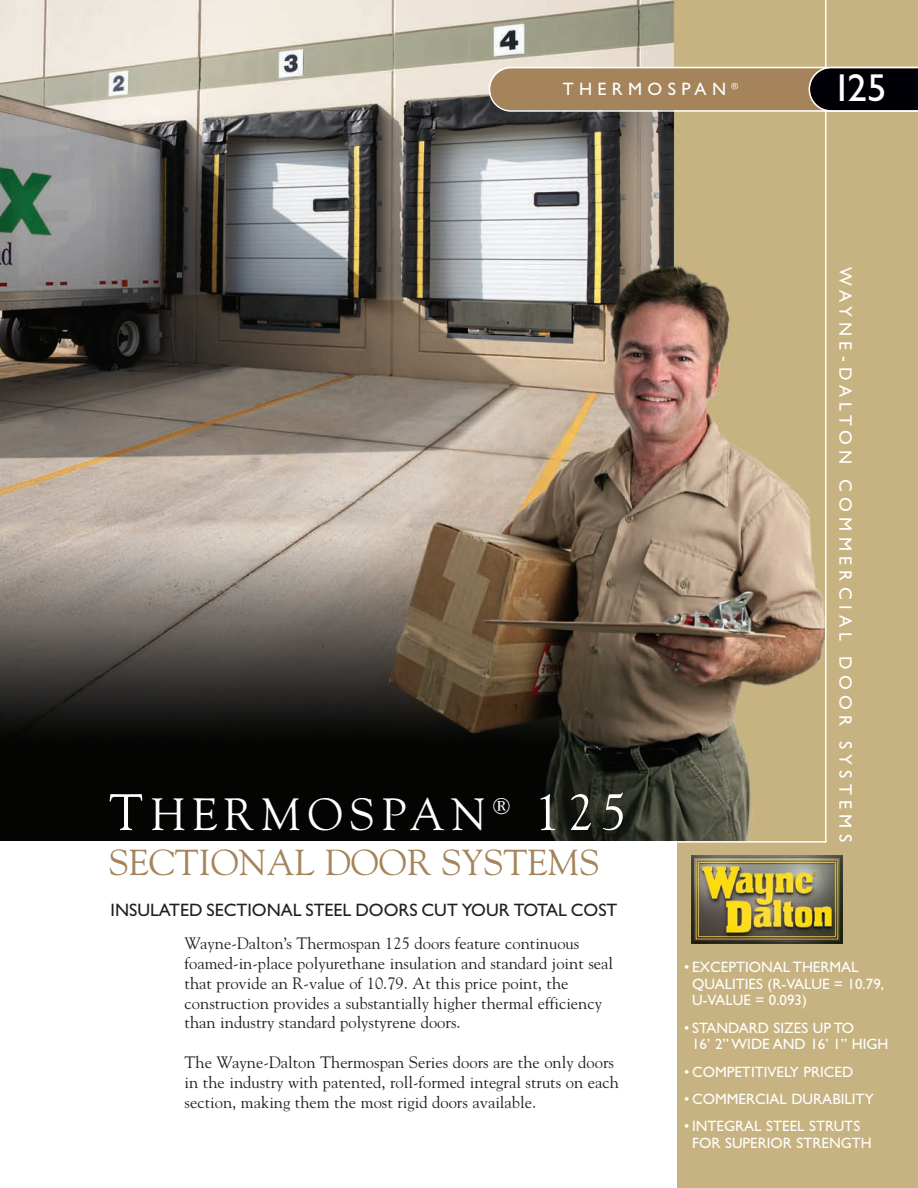
<style>
.page{position:relative;width:918px;height:1188px;background:#fff}
.page>*{position:absolute;margin:0;border:0;box-sizing:border-box;transform-origin:0 0}
.t1{font:51px "Goudy";color:#fff}
.t2{font:45px "Goudy";letter-spacing:.15em;color:#fff}
.t3{font:39px "Gill Sans";color:#fff}
.t4{font:36px "Goudy";color:#a5845b}
.t5{font:18px "Gill Sans";letter-spacing:.3em;color:#fff}
.t6{font:18px "Gill Sans";color:#231f20}
.t7{font:16.5px/19.8px "Goudy";color:#231f20}
.t8{font:15px/16.5px "Gill Sans";color:#fff}
.s1{font-size:51px}
</style>
<div class="page">
<img style="left:0;top:0;width:918px;height:1188px">
<div style="left:0;top:842px;width:676px;height:346px;background:#fff"></div>
<hr style="left:0;top:841px;width:826px;height:2px;background:#fff">
<hr style="left:825px;top:0;width:2px;height:842px;background:#fff">
<svg style="left:489px;top:67px;width:429px;height:45px;background:#866f54"></svg>
<img style="left:691px;top:855px;width:151px;height:88px">
<p class="t5" style="left:563px;top:78px;width:177px">THERMOSPAN <sup>®</sup></p>
<h2 class="t2" style="left:109px;top:788px;width:402px"><span class="s1">T</span>HERMOSPAN<sup>®</sup></h2>
<h1 class="t1" style="left:535px;top:783px;width:93px">125</h1>
<h3 class="t4" style="left:109px;top:842px;width:492px">SECTIONAL DOOR SYSTEMS</h3>
<h3 class="t3" style="left:832px;top:65px;width:56px">125</h3>
<p class="t5" style="left:856px;top:267px;width:576px;rotate:90deg">WAYNE-DALTON COMMERCIAL DOOR SYSTEMS</p>
<p class="t6" style="left:111px;top:899px;width:508px">INSULATED SECTIONAL STEEL DOORS CUT YOUR TOTAL COST</p>
<p class="t7" style="left:185px;top:934px;width:430px">Wayne-Dalton’s Thermospan 125 doors feature continuous foamed-in-place polyurethane insulation and standard joint seal that provide an R-value of 10.79. At this price point, the construction provides a substantially higher thermal efficiency than industry standard polystyrene doors.</p>
<p class="t7" style="left:185px;top:1052px;width:436px">The Wayne-Dalton Thermospan Series doors are the only doors in the industry with patented, roll-formed integral struts on each section, making them the most rigid doors available.</p>
<p class="t8" style="left:692px;top:959px;width:194px;text-indent:-8px">• EXCEPTIONAL THERMAL<br>QUALITIES (R-VALUE = 10.79,<br>U-VALUE = 0.093)</p>
<p class="t8" style="left:692px;top:1019px;width:198px;text-indent:-8px">• STANDARD SIZES UP TO<br>16’ 2” WIDE AND 16’ 1” HIGH</p>
<p class="t8" style="left:684px;top:1063px;width:171px">• COMPETITIVELY PRICED</p>
<p class="t8" style="left:684px;top:1090px;width:191px">• COMMERCIAL DURABILITY</p>
<p class="t8" style="left:692px;top:1118px;width:181px;text-indent:-8px">• INTEGRAL STEEL STRUTS<br>FOR SUPERIOR STRENGTH</p>
</div>
